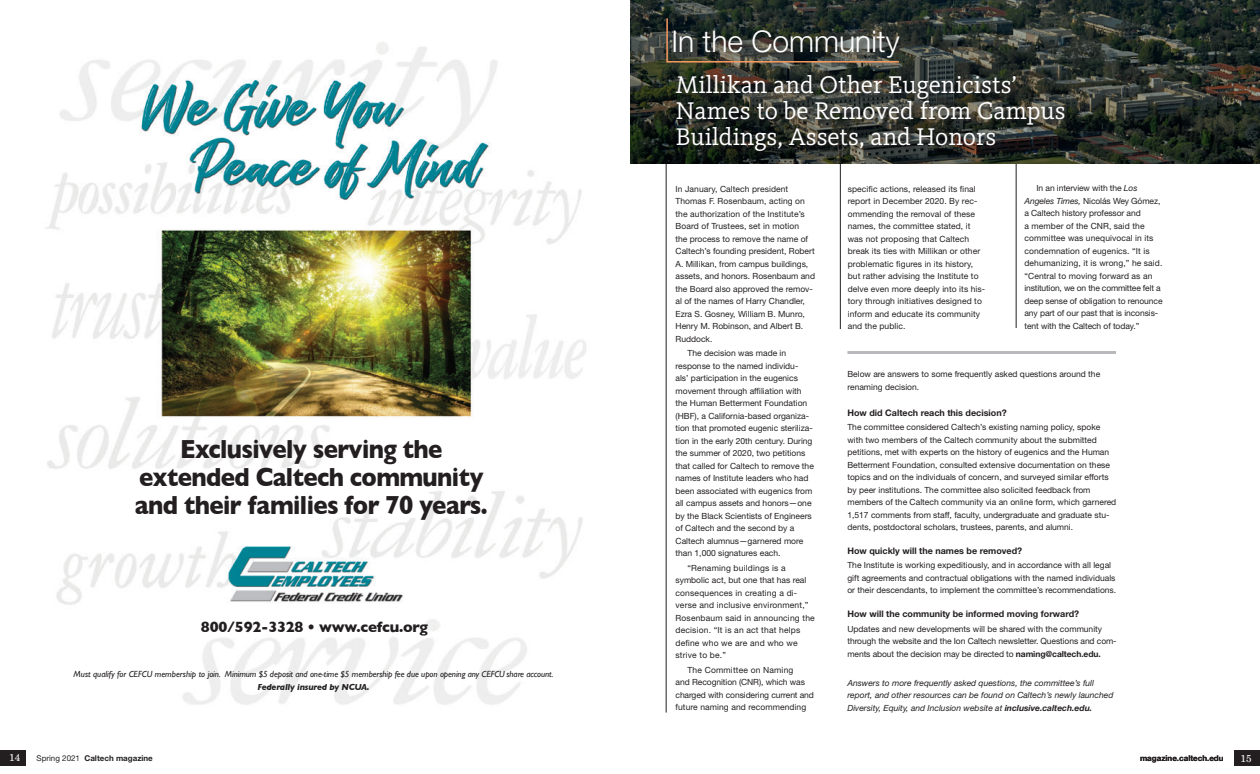
<style>
.page{position:relative;width:1260px;height:774px;background:#fff}
.page>*{position:absolute;margin:0;border:0;box-sizing:border-box;transform-origin:0 0}
.SoCaltech_titles{font:300 30px "Helvetica Neue LT Std";color:#fff}
.t1{font:700 26.7px/28.4px "Gill Sans";letter-spacing:-.025em;color:#231f20;text-align:center;scale:.9 1}
.Profile_name{font:25px/26px "Kievit Slab Pro";color:#fff}
.t2{font:700 15.1px "Gill Sans";letter-spacing:-.015em;color:#231f20}
.t3{font:10px "New Century Schlbk LT Std";color:#fff}
.Naming_question{font:700 9px "Helvetica Neue LT Std";color:#231f20}
.t4{font:italic 8.9px/12.4px "Gill Sans";letter-spacing:-.01em;color:#231f20;text-align:center}
.SoCaltech_body_text{font:8.5px/12.5px "Helvetica Neue LT Std";color:#231f20}
.SoCaltech_body_text-2{font:8.5px/12.5px "Helvetica Neue LT Std";letter-spacing:.02em;color:#231f20}
.SoCaltech_body_text-3{font:italic 8.5px/12.5px "Helvetica Neue LT Std";color:#231f20}
.t5{font:700 8px "Helvetica Neue LT Std";color:#231f20}
.s1{font-weight:700}
.s2{font-style:italic}
.s3{font-weight:400}
</style>
<div class="page">
<div style="left:0;top:751px;width:26px;height:15px;background:#231f20"></div>
<div style="left:1235px;top:751px;width:25px;height:15px;background:#231f20"></div>
<hr style="left:1016px;top:162px;width:1px;height:166px;background:#231f20">
<hr style="left:840px;top:162px;width:1px;height:167px;background:#231f20">
<hr style="left:666px;top:162px;width:1px;height:551px;background:#231f20">
<img style="left:630px;top:0;width:630px;height:164px">
<div style="left:671px;top:28px;width:237px;height:38px;background:#231f20;opacity:.75"></div>
<svg style="left:666px;top:17px;width:234px;height:46px;background:#383b34"></svg>
<div style="left:674px;top:72px;width:399px;height:87px;background:#231f20;opacity:.75"></div>
<img style="left:46px;top:42px;width:540px;height:663px">
<hr style="left:847px;top:351px;width:269px;height:3px;background:#b8b9bc">
<p class="t1" style="left:135px;top:434px;width:394px">Exclusively serving the extended Caltech community and their families for 70 years.</p>
<p class="t2" style="left:201px;top:615px;width:228px">800/592-3328 • www.cefcu.org</p>
<p class="t4" style="left:74px;top:668px;width:481px">Must qualify for CEFCU membership to join. Minimum $5 deposit and one-time $5 membership fee due upon opening any CEFCU share account.<br><span class="s1">Federally insured by NCUA.</span></p>
<p class="SoCaltech_titles" style="left:671px;top:23px;width:230px">In the Community</p>
<p class="Profile_name" style="left:676px;top:71px;width:391px">Millikan and Other Eugenicists’<br>Names to be Removed from Campus<br>Buildings, Assets, and Honors</p>
<p class="SoCaltech_body_text" style="left:676px;top:182px;width:141px">In January, Caltech president<br>Thomas F. Rosenbaum, acting on the authorization of the Institute’s<br>Board of Trustees, set in motion<br>the process to remove the name of<br>Caltech’s founding president, Robert<br>A. Millikan, from campus buildings, assets, and honors. Rosenbaum and the Board also approved the remov&shy;al of the names of Harry Chandler,<br>Ezra S. Gosney, William B. Munro,<br>Henry M. Robinson, and Albert B.<br>Ruddock.</p>
<p class="SoCaltech_body_text" style="left:676px;top:347px;width:140px;text-indent:12px">The decision was made in response to the named individu-<br>als’ participation in the eugenics movement through affiliation with the Human Betterment Foundation (HBF), a California-based organiza&shy;tion that promoted eugenic steriliza&shy;tion in the early 20th century. During the summer of 2020, two petitions that called for Caltech to remove the names of Institute leaders who had been associated with eugenics from all campus assets and honors—one by the Black Scientists of Engineers of Caltech and the second by a Caltech alumnus—garnered more than 1,000 signatures each.</p>
<p class="SoCaltech_body_text-2" style="left:676px;top:561px;width:141px;text-indent:12px">“Renaming buildings is a symbolic act, but one that has real consequences in creating a di&shy;verse and inclusive environment,”<br>Rosenbaum said in announcing the decision. “It is an act that helps define who we are and who we strive to be.”</p>
<p class="SoCaltech_body_text" style="left:676px;top:663px;width:140px;text-indent:12px">The Committee on Naming<br>and Recognition (CNR), which was charged with considering current and future naming and recommending</p>
<p class="SoCaltech_body_text" style="left:848px;top:182px;width:139px">specific actions, released its final report in December 2020. By rec&shy;ommending the removal of these names, the committee stated, it was not proposing that Caltech break its ties with Millikan or other problematic figures in its history, but rather advising the Institute to delve even more deeply into its his&shy;tory through initiatives designed to inform and educate its community and the public.</p>
<p class="SoCaltech_body_text" style="left:1024px;top:182px;width:140px;text-indent:12px">In an interview with the <span class="s2">Los Angeles Times,</span> Nicolás Wey Gómez, a Caltech history professor and<br>a member of the CNR, said the committee was unequivocal in its condemnation of eugenics. “It is dehumanizing, it is wrong,” he said. “Central to moving forward as an institution, we on the committee felt a deep sense of obligation to renounce any part of our past that is inconsis&shy;tent with the Caltech of today.”</p>
<p class="SoCaltech_body_text" style="left:847px;top:368px;width:254px">Below are answers to some frequently asked questions around the renaming decision.</p>
<p class="Naming_question" style="left:847px;top:407px;width:161px">How did Caltech reach this decision?</p>
<p class="SoCaltech_body_text" style="left:847px;top:421px;width:270px">The committee considered Caltech’s existing naming policy, spoke with two members of the Caltech community about the submitted petitions, met with experts on the history of eugenics and the Human Betterment Foundation, consulted extensive documentation on these topics and on the individuals of concern, and surveyed similar efforts by peer institutions. The committee also solicited feedback from members of the Caltech community via an online form, which garnered 1,517 comments from staff, faculty, undergraduate and graduate stu&shy;dents, postdoctoral scholars, trustees, parents, and alumni.</p>
<p class="Naming_question" style="left:847px;top:545px;width:176px">How quickly will the names be removed?</p>
<p class="SoCaltech_body_text" style="left:847px;top:559px;width:270px">The Institute is working expeditiously, and in accordance with all legal gift agreements and contractual obligations with the named individuals or their descendants, to implement the committee’s recommendations.</p>
<p class="Naming_question" style="left:847px;top:608px;width:233px">How will the community be informed moving forward?</p>
<p class="SoCaltech_body_text" style="left:847px;top:622px;width:271px">Updates and new developments will be shared with the community through the website and the Ion Caltech newsletter. Questions and com&shy;ments about the decision may be directed to <span class="s1">naming@caltech.edu.</span></p>
<p class="SoCaltech_body_text-3" style="left:847px;top:676px;width:268px">Answers to more frequently asked questions, the committee’s full report, and other resources can be found on Caltech’s newly launched<br>Diversity, Equity, and Inclusion website at <span class="s1">inclusive.caltech.edu.</span></p>
<p class="t3" style="left:9px;top:751px;width:13px">14</p>
<p class="t5" style="left:37px;top:753px;width:118px"><span class="s3">Spring 2021</span> Caltech magazine</p>
<p class="t5" style="left:1140px;top:753px;width:85px">magazine.caltech.edu</p>
<p class="t3" style="left:1240px;top:752px;width:13px">15</p>
</div>
